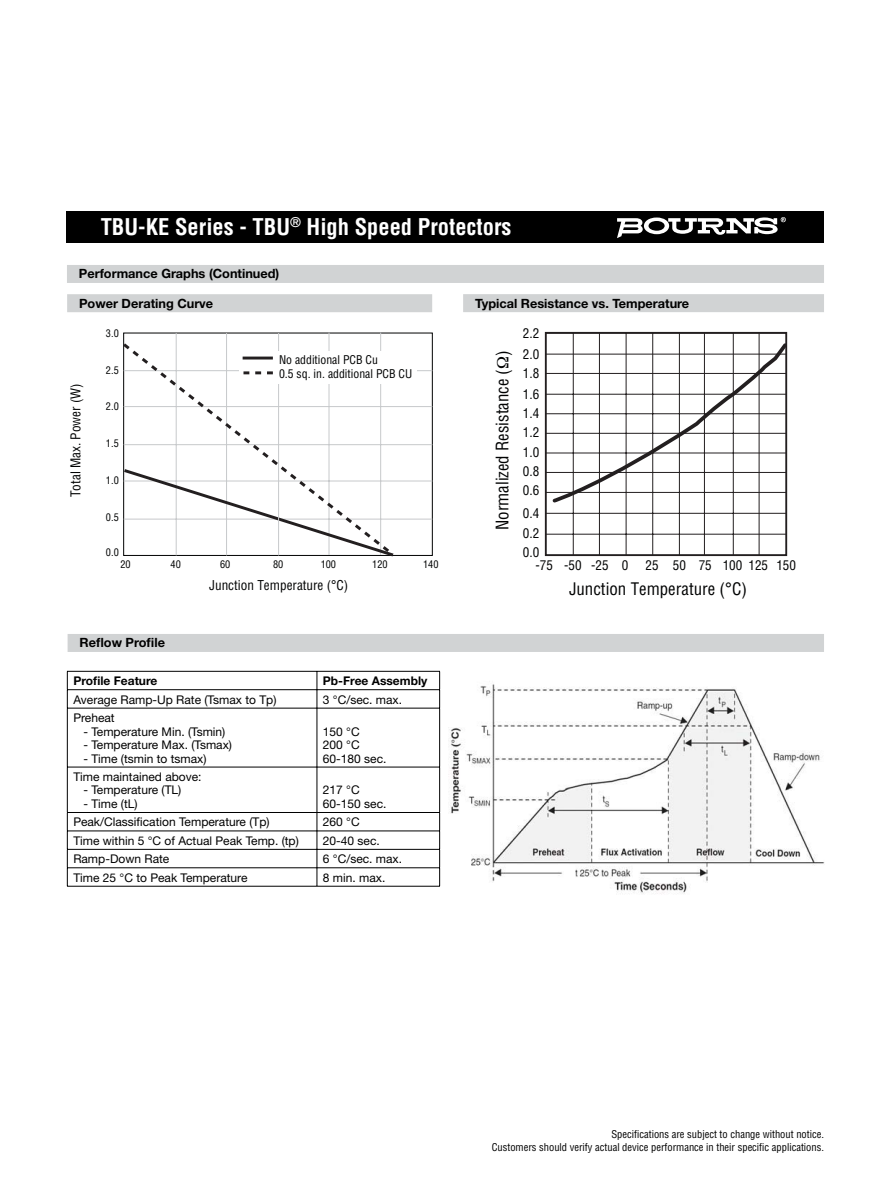
<style>
.page{position:relative;width:891px;height:1188px;background:#fff}
.page>*{position:absolute;margin:0;border:0;box-sizing:border-box;transform-origin:0 0}
.t1{font:700 condensed 22.5px "Helvetica";color:#fff}
.t2{font:condensed 16.8px "Helvetica";color:#010202}
.t3{font:condensed 13.2px/18.9px "Helvetica";color:#010202;text-align:justify}
.t4{font:700 12.75px "Helvetica Neue";color:#000}
.t5{font:12px/13.5px "Helvetica Neue";color:#000}
.t6{font:700 12px "Helvetica Neue";color:#000}
.t7{font:condensed 11.7px/14.1px "Helvetica";color:#010202}
.t8{font:condensed 10.5px/12.8px "Helvetica";color:#000;text-align:right}
.t9{font:condensed 10.35px "Helvetica";color:#010202}
</style>
<div class="page">
<div style="left:68px;top:634px;width:756px;height:18px;background:#d1d3d4"></div>
<img style="left:449px;top:684px;width:375px;height:210px">
<hr style="left:67px;top:671px;width:250px;height:1px;background:#000">
<hr style="left:317px;top:671px;width:123px;height:1px;background:#000">
<hr style="left:67px;top:689px;width:250px;height:1px;background:#000">
<svg style="left:67px;top:672px;width:1px;height:36px"></svg>
<hr style="left:317px;top:689px;width:123px;height:1px;background:#000">
<svg style="left:317px;top:672px;width:1px;height:36px"></svg>
<svg style="left:439px;top:672px;width:1px;height:36px"></svg>
<hr style="left:67px;top:708px;width:250px;height:1px;background:#000">
<hr style="left:67px;top:709px;width:1px;height:58px;background:#000">
<hr style="left:317px;top:708px;width:123px;height:1px;background:#000">
<hr style="left:317px;top:709px;width:1px;height:58px;background:#000">
<hr style="left:439px;top:709px;width:1px;height:58px;background:#000">
<hr style="left:67px;top:767px;width:250px;height:1px;background:#000">
<hr style="left:67px;top:767px;width:1px;height:45px;background:#000">
<hr style="left:317px;top:767px;width:123px;height:1px;background:#000">
<hr style="left:317px;top:767px;width:1px;height:45px;background:#000">
<hr style="left:439px;top:767px;width:1px;height:45px;background:#000">
<hr style="left:67px;top:812px;width:250px;height:1px;background:#000">
<hr style="left:317px;top:812px;width:123px;height:1px;background:#000">
<hr style="left:67px;top:831px;width:250px;height:1px;background:#000">
<hr style="left:317px;top:831px;width:123px;height:1px;background:#000">
<hr style="left:67px;top:849px;width:250px;height:1px;background:#000">
<hr style="left:317px;top:849px;width:123px;height:1px;background:#000">
<hr style="left:67px;top:867px;width:250px;height:1px;background:#000">
<svg style="left:67px;top:813px;width:1px;height:73px"></svg>
<hr style="left:317px;top:867px;width:123px;height:1px;background:#000">
<svg style="left:317px;top:813px;width:1px;height:73px"></svg>
<svg style="left:439px;top:813px;width:1px;height:73px"></svg>
<hr style="left:67px;top:886px;width:373px;height:1px;background:#000">
<div style="left:67px;top:212px;width:757px;height:31px;background:#000"></div>
<div style="left:67px;top:265px;width:757px;height:18px;background:#d1d3d4"></div>
<svg style="left:617px;top:217px;width:169px;height:21px"></svg>
<div style="left:67px;top:294px;width:365px;height:18px;background:#d1d3d4"></div>
<div style="left:463px;top:294px;width:361px;height:18px;background:#d1d3d4"></div>
<hr style="left:124px;top:370px;width:308px;height:1px;background:#c7c9cb">
<hr style="left:124px;top:406px;width:308px;height:1px;background:#c7c9cb">
<hr style="left:124px;top:444px;width:308px;height:1px;background:#c7c9cb">
<hr style="left:124px;top:481px;width:308px;height:1px;background:#c7c9cb">
<hr style="left:124px;top:519px;width:308px;height:1px;background:#c7c9cb">
<hr style="left:176px;top:333px;width:1px;height:222px;background:#c7c9cb">
<hr style="left:226px;top:333px;width:1px;height:222px;background:#c7c9cb">
<hr style="left:329px;top:333px;width:1px;height:222px;background:#c7c9cb">
<hr style="left:380px;top:333px;width:1px;height:222px;background:#c7c9cb">
<svg style="left:123px;top:340px;width:274px;height:217px"></svg>
<hr style="left:278px;top:333px;width:1px;height:222px;background:#c7c9cb">
<div style="left:239px;top:352px;width:178px;height:32px;background:#fff"></div>
<svg style="left:243px;top:371px;width:30px;height:3px"></svg>
<hr style="left:243px;top:357px;width:30px;height:3px;background:#231f20">
<div style="left:545px;top:332px;width:242px;height:224px;border:2px solid #231f20"></div>
<hr style="left:546px;top:394px;width:240px;height:1px;background:#231f20">
<hr style="left:546px;top:413px;width:240px;height:1px;background:#231f20">
<hr style="left:546px;top:433px;width:240px;height:1px;background:#231f20">
<hr style="left:546px;top:453px;width:240px;height:1px;background:#231f20">
<hr style="left:546px;top:472px;width:240px;height:1px;background:#231f20">
<hr style="left:546px;top:492px;width:240px;height:1px;background:#231f20">
<hr style="left:546px;top:534px;width:240px;height:1px;background:#231f20">
<hr style="left:546px;top:513px;width:240px;height:1px;background:#231f20">
<hr style="left:546px;top:333px;width:240px;height:1px;background:#231f20">
<hr style="left:733px;top:333px;width:1px;height:222px;background:#231f20">
<hr style="left:704px;top:333px;width:1px;height:222px;background:#231f20">
<hr style="left:679px;top:333px;width:1px;height:222px;background:#231f20">
<hr style="left:652px;top:333px;width:1px;height:222px;background:#231f20">
<hr style="left:626px;top:333px;width:1px;height:222px;background:#231f20">
<hr style="left:599px;top:333px;width:1px;height:222px;background:#231f20">
<hr style="left:573px;top:333px;width:1px;height:222px;background:#231f20">
<hr style="left:546px;top:373px;width:240px;height:1px;background:#231f20">
<hr style="left:546px;top:354px;width:240px;height:1px;background:#231f20">
<hr style="left:759px;top:333px;width:1px;height:222px;background:#231f20">
<svg style="left:551px;top:340px;width:237px;height:164px"></svg>
<h1 class="t1" style="left:101px;top:218px;width:412px">TBU-KE Series - TBU<sup>®</sup> High Speed Protectors</h1>
<p class="t4" style="left:79px;top:269px;width:202px">Performance Graphs (Continued)</p>
<p class="t4" style="left:79px;top:299px;width:136px">Power Derating Curve</p>
<p class="t4" style="left:475px;top:299px;width:216px">Typical Resistance vs. Temperature</p>
<p class="t3" style="left:67px;top:497px;width:115px;rotate:-90deg">Total Max. Power (W)</p>
<p class="t9" style="left:106px;top:329px;width:14px">3.0</p>
<p class="t9" style="left:106px;top:366px;width:14px">2.5</p>
<p class="t9" style="left:106px;top:403px;width:14px">2.0</p>
<p class="t9" style="left:106px;top:439px;width:14px">1.5</p>
<p class="t9" style="left:106px;top:476px;width:14px">1.0</p>
<p class="t9" style="left:106px;top:513px;width:14px">0.5</p>
<p class="t9" style="left:106px;top:548px;width:14px">0.0</p>
<p class="t9" style="left:120px;top:560px;width:12px">20</p>
<p class="t7" style="left:279px;top:354px;width:135px">No additional PCB Cu<br>0.5 sq. in. additional PCB CU</p>
<p class="t9" style="left:171px;top:560px;width:12px">40</p>
<p class="t9" style="left:220px;top:560px;width:12px">60</p>
<p class="t9" style="left:273px;top:560px;width:12px">80</p>
<p class="t9" style="left:321px;top:560px;width:17px">100</p>
<p class="t9" style="left:372px;top:560px;width:17px">120</p>
<p class="t9" style="left:423px;top:560px;width:17px">140</p>
<p class="t3" style="left:209px;top:577px;width:141px">Junction Temperature (°C)</p>
<p class="t4" style="left:80px;top:638px;width:87px">Reflow Profile</p>
<p class="t6" style="left:73px;top:677px;width:86px">Profile Feature</p>
<p class="t6" style="left:323px;top:677px;width:106px">Pb-Free Assembly</p>
<p class="t5" style="left:73px;top:694px;width:205px">Average Ramp-Up Rate (Tsmax to Tp)</p>
<p class="t5" style="left:323px;top:694px;width:81px">3 °C/sec. max.</p>
<p class="t5" style="left:73px;top:712px;width:43px">Preheat</p>
<p class="t5" style="left:83px;top:726px;width:144px">- Temperature Min. (Tsmin)</p>
<p class="t5" style="left:83px;top:739px;width:150px">- Temperature Max. (Tsmax)</p>
<p class="t5" style="left:83px;top:753px;width:125px">- Time (tsmin to tsmax)</p>
<p class="t5" style="left:323px;top:726px;width:65px">150 °C<br>200 °C<br>60-180 sec.</p>
<p class="t5" style="left:73px;top:771px;width:130px">Time maintained above:</p>
<p class="t5" style="left:83px;top:785px;width:100px">- Temperature (TL)</p>
<p class="t5" style="left:83px;top:798px;width:56px">- Time (tL)</p>
<p class="t5" style="left:323px;top:785px;width:65px">217 °C<br>60-150 sec.</p>
<p class="t5" style="left:73px;top:817px;width:198px">Peak/Classification Temperature (Tp)</p>
<p class="t5" style="left:323px;top:817px;width:38px">260 °C</p>
<p class="t5" style="left:73px;top:835px;width:227px">Time within 5 °C of Actual Peak Temp. (tp)</p>
<p class="t5" style="left:323px;top:835px;width:58px">20-40 sec.</p>
<p class="t5" style="left:73px;top:853px;width:98px">Ramp-Down Rate</p>
<p class="t5" style="left:323px;top:853px;width:81px">6 °C/sec. max.</p>
<p class="t5" style="left:73px;top:872px;width:176px">Time 25 °C to Peak Temperature</p>
<p class="t5" style="left:323px;top:872px;width:64px">8 min. max.</p>
<h2 class="t2" style="left:496px;top:530px;width:181px;rotate:-90deg">Normalized Resistance ( )</h2>
<p class="t3" style="left:523px;top:324px;width:18px">2.2</p>
<p class="t3" style="left:523px;top:346px;width:18px">2.0</p>
<p class="t3" style="left:523px;top:365px;width:18px">1.8</p>
<p class="t3" style="left:523px;top:386px;width:18px">1.6</p>
<p class="t3" style="left:523px;top:404px;width:18px">1.4<br>1.2</p>
<p class="t3" style="left:523px;top:444px;width:18px">1.0<br>0.8<br>0.6</p>
<p class="t3" style="left:523px;top:504px;width:18px;line-height:19.5px">0.4<br>0.2<br>0.0</p>
<p class="t3" style="left:536px;top:557px;width:95px">-75 -50 -25 0</p>
<p class="t3" style="left:646px;top:557px;width:152px">25 50 75 100 125 150</p>
<h2 class="t2" style="left:569px;top:583px;width:180px">Junction Temperature (°C)</h2>
<p class="t8" style="left:492px;top:1129px;width:334px">Specifications are subject to change without notice.<br>Customers should verify actual device performance in their specific applications.</p>
</div>
